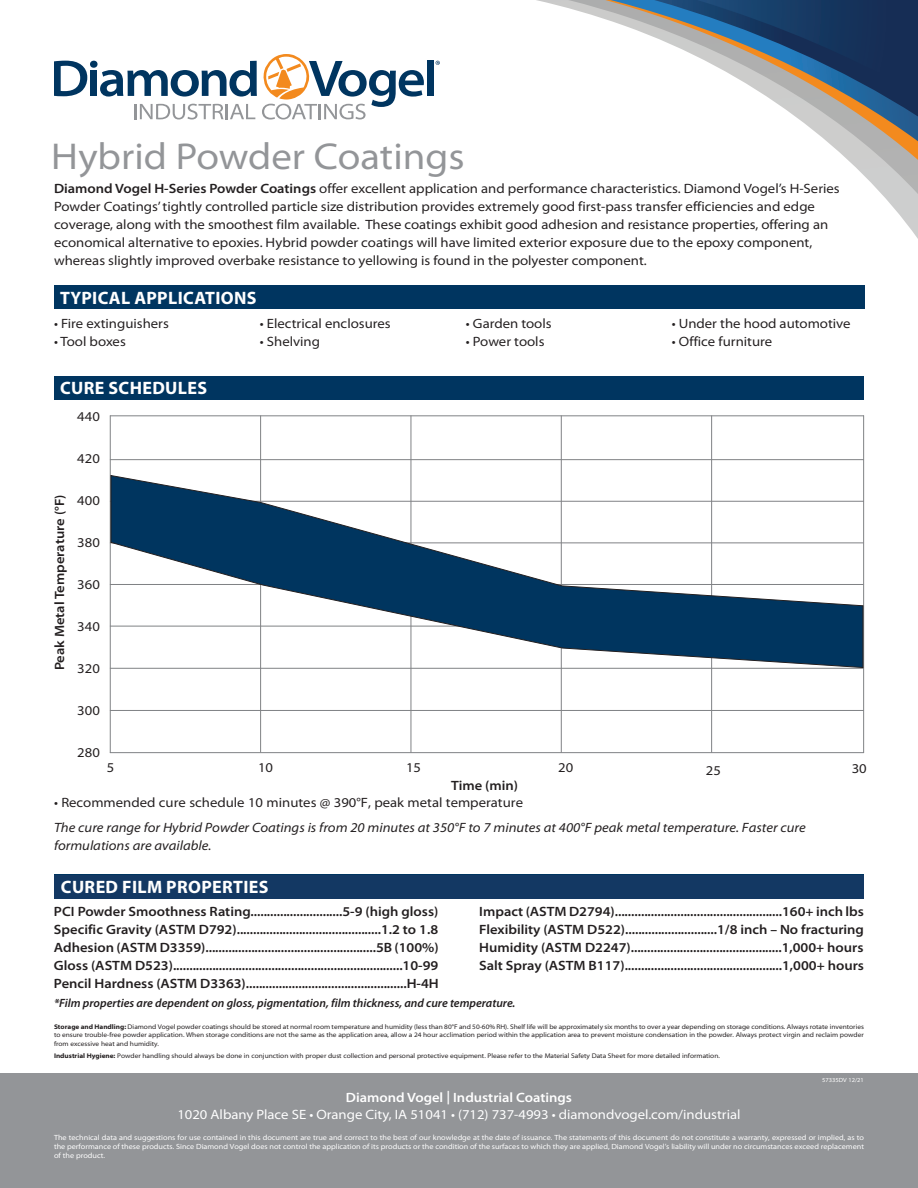
<style>
.page{position:relative;width:918px;height:1188px;background:#fff}
.page>*{position:absolute;margin:0;border:0;box-sizing:border-box;transform-origin:0 0}
.t1{font:semi-expanded 37.5px "Myriad Pro";color:#939598}
.t2{font:700 18px "Myriad Pro";letter-spacing:.02em;color:#fff}
.t3{font:semi-expanded 13.5px/18px "Myriad Pro";color:#231f20}
.t4{font:600 semi-expanded 13.5px/18px "Myriad Pro";color:#231f20;text-align:justify}
.t5{font:italic semi-expanded 13.5px/18px "Myriad Pro";color:#231f20}
.t6{font:semi-expanded 13.5px "Myriad Pro";color:#fff}
.t7{font:600 semi-expanded 13.5px "Myriad Pro";color:#fff}
.t8{font:italic 600 12px "Myriad Pro";color:#231f20}
.t9{font:semi-expanded 7.5px/9px "Myriad Pro";color:#fff;text-align:justify}
.t10{font:semi-expanded 6.75px/8.1px "Myriad Pro";color:#231f20;text-align:justify}
.t11{font:semi-expanded 6px "Myriad Pro";color:#fff}
.s1{font-weight:600}
.s2{font-weight:700}
</style>
<div class="page">
<div style="left:54px;top:285px;width:810px;height:24px;background:#003560"></div>
<div style="left:54px;top:376px;width:810px;height:24px;background:#003560"></div>
<div style="left:54px;top:874px;width:810px;height:24px;background:#003560"></div>
<svg style="left:536px;top:0;width:382px;height:239px"></svg>
<svg style="left:610px;top:0;width:308px;height:141px"></svg>
<div style="left:427px;top:61px;width:6px;height:35px;background:#003560"></div>
<svg style="left:54px;top:61px;width:33px;height:35px"></svg>
<div style="left:90px;top:71px;width:7px;height:25px;background:#003560"></div>
<svg style="left:100px;top:54px;width:324px;height:66px"></svg>
<div style="left:90px;top:61px;width:8px;height:7px;background:#003560;border-radius:50%"></div>
<svg style="left:436px;top:61px;width:4px;height:4px"></svg>
<div style="left:54px;top:875px;width:810px;height:23px;background:#133863"></div>
<div style="left:0;top:1073px;width:918px;height:115px;background:#939598"></div>
<hr style="left:110px;top:415px;width:754px;height:1px;background:#808285">
<hr style="left:110px;top:459px;width:754px;height:1px;background:#808285">
<hr style="left:110px;top:668px;width:754px;height:1px;background:#808285">
<hr style="left:110px;top:710px;width:754px;height:1px;background:#808285">
<hr style="left:110px;top:752px;width:754px;height:1px;background:#808285">
<hr style="left:110px;top:415px;width:1px;height:338px;background:#808285">
<hr style="left:260px;top:415px;width:1px;height:337px;background:#808285">
<hr style="left:411px;top:415px;width:1px;height:338px;background:#808285">
<hr style="left:561px;top:415px;width:1px;height:338px;background:#808285">
<hr style="left:711px;top:415px;width:1px;height:338px;background:#808285">
<hr style="left:863px;top:415px;width:1px;height:338px;background:#808285">
<svg style="left:110px;top:475px;width:754px;height:193px"></svg>
<h1 class="t1" style="left:51px;top:132px;width:415px">Hybrid Powder Coatings</h1>
<p class="t3" style="left:54px;top:179px;width:787px"><span class="s1">Diamond Vogel H-Series Powder Coatings</span> offer excellent application and performance characteristics. Diamond Vogel’s H-Series Powder Coatings’ tightly controlled particle size distribution provides extremely good first-pass transfer efficiencies and edge coverage, along with the smoothest film available. These coatings exhibit good adhesion and resistance properties, offering an economical alternative to epoxies. Hybrid powder coatings will have limited exterior exposure due to the epoxy component, whereas slightly improved overbake resistance to yellowing is found in the polyester component.</p>
<h2 class="t2" style="left:60px;top:286px;width:198px">TYPICAL APPLICATIONS</h2>
<p class="t3" style="left:54px;top:314px;width:116px">• Fire extinguishers</p>
<p class="t3" style="left:54px;top:332px;width:73px">• Tool boxes</p>
<h2 class="t2" style="left:60px;top:377px;width:149px">CURE SCHEDULES</h2>
<p class="t4" style="left:50px;top:670px;width:177px;rotate:-90deg">Peak Metal Temperature (°F)</p>
<p class="t3" style="left:77px;top:407px;width:24px">440</p>
<p class="t3" style="left:77px;top:449px;width:24px">420</p>
<p class="t3" style="left:77px;top:491px;width:24px">400</p>
<p class="t3" style="left:77px;top:533px;width:24px">380</p>
<p class="t3" style="left:77px;top:575px;width:24px">360</p>
<p class="t3" style="left:77px;top:617px;width:24px">340</p>
<p class="t3" style="left:77px;top:659px;width:24px">320</p>
<p class="t3" style="left:77px;top:701px;width:24px">300</p>
<p class="t3" style="left:77px;top:743px;width:24px">280</p>
<p class="t3" style="left:260px;top:314px;width:132px">• Electrical enclosures</p>
<p class="t3" style="left:260px;top:332px;width:62px">• Shelving</p>
<p class="t3" style="left:466px;top:314px;width:87px">• Garden tools</p>
<p class="t3" style="left:466px;top:332px;width:80px">• Power tools</p>
<p class="t3" style="left:672px;top:314px;width:180px">• Under the hood automotive</p>
<p class="t3" style="left:672px;top:332px;width:102px">• Office furniture</p>
<p class="t3" style="left:107px;top:758px;width:9px">5</p>
<p class="t3" style="left:258px;top:758px;width:17px">10</p>
<p class="t3" style="left:406px;top:758px;width:17px">15</p>
<p class="t3" style="left:558px;top:758px;width:17px">20</p>
<p class="t3" style="left:706px;top:761px;width:17px">25</p>
<p class="t3" style="left:852px;top:759px;width:17px">30</p>
<p class="t4" style="left:451px;top:776px;width:68px">Time (min)</p>
<p class="t3" style="left:54px;top:793px;width:471px">• Recommended cure schedule 10 minutes @ 390°F, peak metal temperature</p>
<p class="t5" style="left:54px;top:818px;width:753px">The cure range for Hybrid Powder Coatings is from 20 minutes at 350°F to 7 minutes at 400°F peak metal temperature. Faster cure formulations are available.</p>
<h2 class="t2" style="left:61px;top:875px;width:209px">CURED FILM PROPERTIES</h2>
<p class="t4" style="left:54px;top:903px;width:386px">PCI Powder Smoothness Rating............................5-9 (high gloss)<br>Specific Gravity (ASTM D792)............................................1.2 to 1.8<br>Adhesion (ASTM D3359)....................................................5B (100%)<br>Gloss (ASTM D523)......................................................................10-99<br>Pencil Hardness (ASTM D3363).................................................H-4H</p>
<p class="t4" style="left:479px;top:903px;width:386px">Impact (ASTM D2794)...................................................160+ inch lbs Flexibility (ASTM D522)............................1/8 inch – No fracturing Humidity (ASTM D2247)..............................................1,000+ hours Salt Spray (ASTM B117)................................................1,000+ hours</p>
<p class="t8" style="left:54px;top:995px;width:463px">*Film properties are dependent on gloss, pigmentation, film thickness, and cure temperature.</p>
<p class="t10" style="left:54px;top:1023px;width:811px"><span class="s2">Storage and Handling:</span> Diamond Vogel powder coatings should be stored at normal room temperature and humidity (less than 80°F and 50-60% RH). Shelf life will be approximately six months to over a year depending on storage conditions. Always rotate inventories to ensure trouble-free powder application. When storage conditions are not the same as the application area, allow a 24 hour acclimation period within the application area to prevent moisture condensation in the powder. Always protect virgin and reclaim powder from excessive heat and humidity.</p>
<p class="t10" style="left:54px;top:1052px;width:667px"><span class="s2">Industrial Hygiene:</span> Powder handling should always be done in conjunction with proper dust collection and personal protective equipment. Please refer to the Material Safety Data Sheet for more detailed information.</p>
<p class="t7" style="left:346px;top:1089px;width:228px">Diamond Vogel | Industrial Coatings</p>
<p class="t6" style="left:177px;top:1106px;width:565px">1020 Albany Place SE • Orange City, IA 51041 • (712) 737-4993 • diamondvogel.com/industrial</p>
<p class="t11" style="left:822px;top:1076px;width:43px">57335DV 12/21</p>
<p class="t9" style="left:54px;top:1132px;width:812px">The technical data and suggestions for use contained in this document are true and correct to the best of our knowledge at the date of issuance. The statements of this document do not constitute a warranty, expressed or implied, as to the performance of these products. Since Diamond Vogel does not control the application of its products or the condition of the surfaces to which they are applied, Diamond Vogel’s liability will under no circumstances exceed replacement of the product.</p>
</div>
